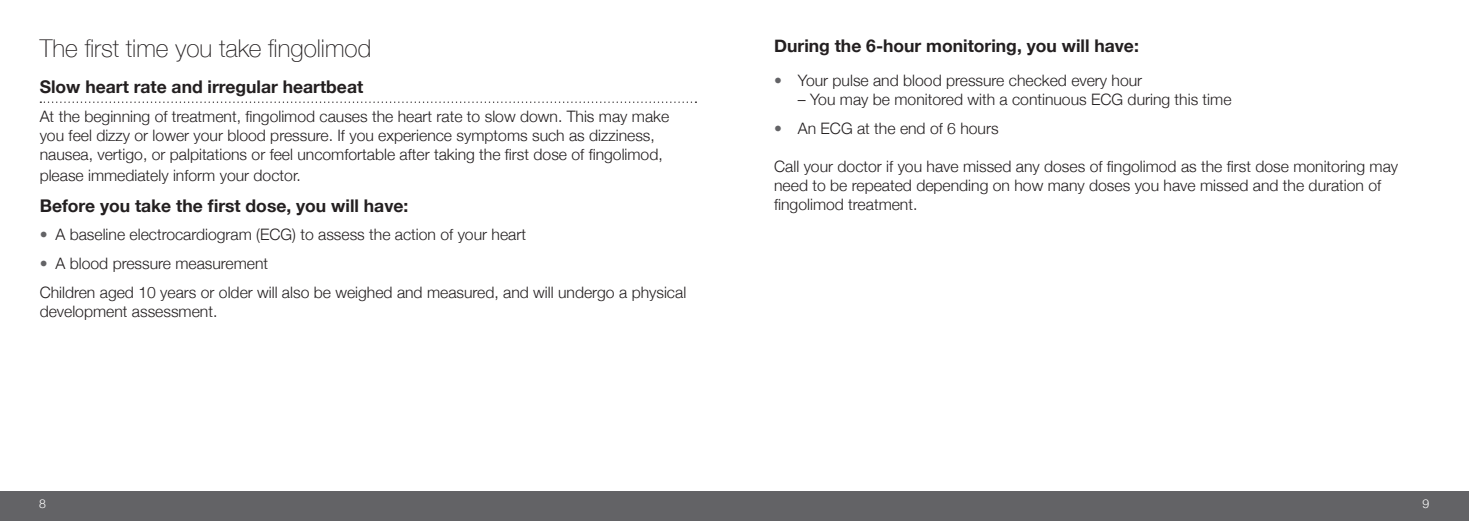
<style>
.page{position:relative;width:1469px;height:521px;background:#fff}
.page>*{position:absolute;margin:0;border:0;box-sizing:border-box;transform-origin:0 0}
.t1{font:100 24.5px "Helvetica Neue";color:#231f20}
.t2{font:700 17.5px "Helvetica Neue";color:#231f20}
.t3{font:300 15.75px/18.9px "Helvetica Neue";color:#231f20}
.t4{font:300 12.25px "Helvetica Neue";color:#fff}
.s1{color:#636366}
</style>
<div class="page">
<div style="left:0;top:492px;width:734px;height:29px;background:#636366"></div>
<div style="left:734px;top:492px;width:734px;height:29px;background:#636366"></div>
<svg style="left:40px;top:102px;width:656px;height:1px"></svg>
<p class="t1" style="left:40px;top:30px;width:333px">The first time you take fingolimod</p>
<p class="t2" style="left:40px;top:73px;width:325px">Slow heart rate and irregular heartbeat</p>
<p class="t3" style="left:40px;top:106px;width:631px">At the beginning of treatment, fingolimod causes the heart rate to slow down. This may make you feel dizzy or lower your blood pressure. If you experience symptoms such as dizziness, nausea, vertigo, or palpitations or feel uncomfortable after taking the first dose of fingolimod,</p>
<p class="t3" style="left:40px;top:164px;width:263px">please immediately inform your doctor.</p>
<p class="t2" style="left:40px;top:191px;width:370px">Before you take the first dose, you will have:</p>
<p class="t3" style="left:40px;top:224px;width:488px"><span class="s1">•</span> A baseline electrocardiogram (ECG) to assess the action of your heart</p>
<p class="t3" style="left:40px;top:253px;width:230px"><span class="s1">•</span> A blood pressure measurement</p>
<p class="t3" style="left:40px;top:282px;width:648px">Children aged 10 years or older will also be weighed and measured, and will undergo a physical development assessment.</p>
<p class="t2" style="left:774px;top:32px;width:366px">During the 6-hour monitoring, you will have:</p>
<p class="t3" style="left:774px;top:70px;width:369px"><span class="s1">•</span> Your pulse and blood pressure checked every hour</p>
<p class="t3" style="left:797px;top:89px;width:435px">– You may be monitored with a continuous ECG during this time</p>
<p class="t3" style="left:774px;top:117px;width:226px"><span class="s1">•</span> An ECG at the end of 6 hours</p>
<p class="t3" style="left:774px;top:156px;width:625px">Call your doctor if you have missed any doses of fingolimod as the first dose monitoring may need to be repeated depending on how many doses you have missed and the duration of fingolimod treatment.</p>
<p class="t4" style="left:39px;top:494px;width:8px">8</p>
<p class="t4" style="left:1422px;top:494px;width:8px">9</p>
</div>
